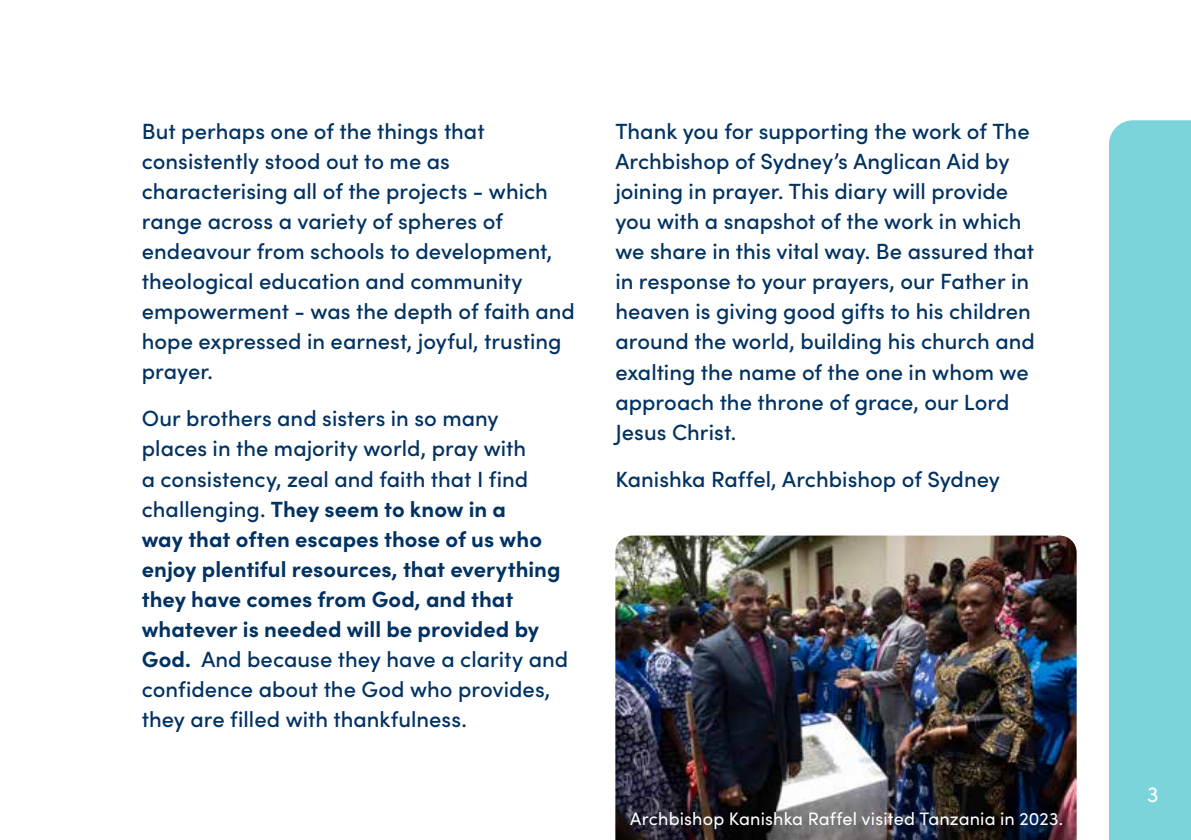
<style>
.page{position:relative;width:1191px;height:840px;background:#fff}
.page>*{position:absolute;margin:0;border:0;box-sizing:border-box;transform-origin:0 0}
.t1{font:500 22px/30px "Sofia Pro";color:#003262}
.t2{font:22px "Sofia Pro";color:#fff}
.t3{font:18px "Sofia Pro";letter-spacing:.01em;color:#fff}
.s1{font-weight:700}
</style>
<div class="page">
<div style="left:1109px;top:120px;width:82px;height:719px;background:#7ad4da"></div>
<img style="left:615px;top:535px;width:461px;height:304px">
<p class="t1" style="left:142px;top:115px;width:435px">But perhaps one of the things that consistently stood out to me as characterising all of the projects - which range across a variety of spheres of endeavour from schools to development, theological education and community empowerment - was the depth of faith and hope expressed in earnest, joyful, trusting prayer.</p>
<p class="t1" style="left:142px;top:402px;width:428px">Our brothers and sisters in so many places in the majority world, pray with<br>a consistency, zeal and faith that I find challenging. <span class="s1">They seem to know in a<br>way that often escapes those of us who enjoy plentiful resources, that everything they have comes from God, and that whatever is needed will be provided by God.</span> And because they have a clarity and confidence about the God who provides, they are filled with thankfulness.</p>
<p class="t1" style="left:615px;top:115px;width:421px">Thank you for supporting the work of The Archbishop of Sydney’s Anglican Aid by joining in prayer. This diary will provide you with a snapshot of the work in which we share in this vital way. Be assured that in response to your prayers, our Father in heaven is giving good gifts to his children around the world, building his church and exalting the name of the one in whom we approach the throne of grace, our Lord Jesus Christ.</p>
<p class="t1" style="left:615px;top:462px;width:386px">Kanishka Raffel, Archbishop of Sydney</p>
<p class="t3" style="left:630px;top:804px;width:434px">Archbishop Kanishka Raffel visited Tanzania in 2023.</p>
<p class="t2" style="left:1147px;top:777px;width:13px">3</p>
</div>
